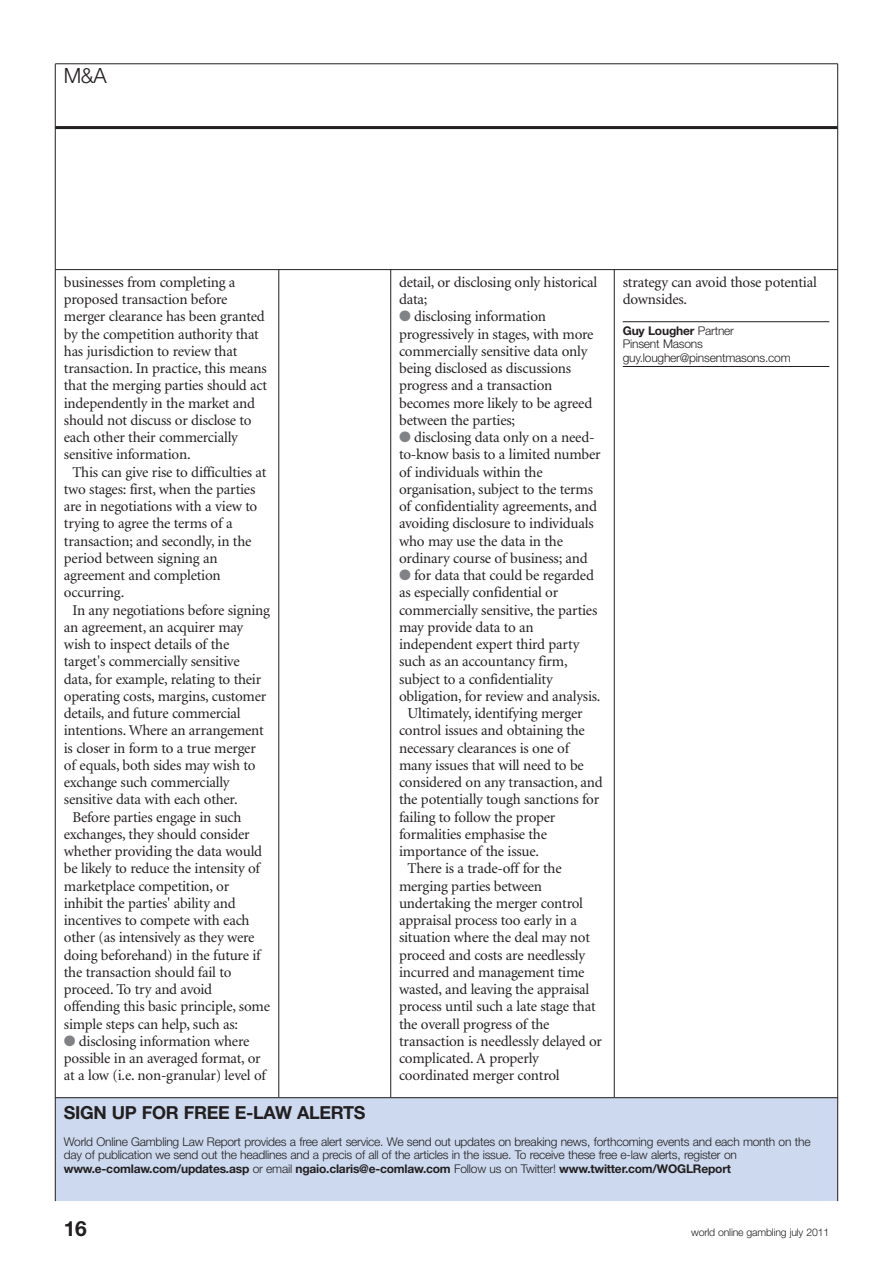
<style>
.page{position:relative;width:893px;height:1263px;background:#fff}
.page>*{position:absolute;margin:0;border:0;box-sizing:border-box;transform-origin:0 0}
.t1{font:300 21px "Helvetica Neue";color:#231f20}
.t2{font:700 21px "Helvetica Neue";color:#231f20}
.t3{font:700 18px "Helvetica Neue";letter-spacing:-.015em;color:#231f20}
.t4{font:15px/17.2px "Minion";letter-spacing:-.015em;color:#231f20}
.t5{font:300 12px/13.5px "Helvetica Neue";letter-spacing:-.015em;color:#231f20}
.t6{font:300 10.5px "Helvetica Neue";letter-spacing:-.015em;color:#231f20}
.s1{color:#808285}
.s2{font-weight:700}
</style>
<div class="page">
<hr style="left:55px;top:63px;width:783px;height:1px;background:#231f20">
<hr style="left:55px;top:126px;width:783px;height:3px;background:#231f20">
<hr style="left:623px;top:321px;width:206px;height:1px;background:#231f20">
<hr style="left:623px;top:366px;width:206px;height:1px;background:#231f20">
<hr style="left:279px;top:270px;width:1px;height:828px;background:#231f20">
<hr style="left:390px;top:270px;width:1px;height:828px;background:#231f20">
<hr style="left:614px;top:270px;width:1px;height:828px;background:#231f20">
<hr style="left:55px;top:269px;width:783px;height:1px;background:#231f20">
<div style="left:55px;top:1098px;width:783px;height:103px;background:#ccd9ee"></div>
<hr style="left:55px;top:64px;width:1px;height:1137px;background:#231f20">
<hr style="left:55px;top:1097px;width:783px;height:1px;background:#231f20">
<hr style="left:837px;top:64px;width:1px;height:1137px;background:#231f20">
<h1 class="t1" style="left:64px;top:68px;width:44px">M&amp;A</h1>
<p class="t4" style="left:64px;top:275px;width:173px">businesses from completing a</p>
<p class="t4" style="left:64px;top:292px;width:165px">proposed transaction before</p>
<p class="t4" style="left:64px;top:309px;width:202px">merger clearance has been granted</p>
<p class="t4" style="left:64px;top:326px;width:197px">by the competition authority that</p>
<p class="t4" style="left:64px;top:344px;width:175px">has jurisdiction to review that</p>
<p class="t4" style="left:64px;top:361px;width:204px">transaction. In practice, this means</p>
<p class="t4" style="left:64px;top:378px;width:205px">that the merging parties should act</p>
<p class="t4" style="left:64px;top:395px;width:193px">independently in the market and</p>
<p class="t4" style="left:64px;top:413px;width:189px">should not discuss or disclose to</p>
<p class="t4" style="left:64px;top:430px;width:176px">each other their commercially</p>
<p class="t4" style="left:64px;top:447px;width:128px">sensitive information.</p>
<p class="t4" style="left:72px;top:464px;width:196px">This can give rise to difficulties at</p>
<p class="t4" style="left:64px;top:482px;width:193px">two stages: first, when the parties</p>
<p class="t4" style="left:64px;top:499px;width:195px">are in negotiations with a view to</p>
<p class="t4" style="left:64px;top:516px;width:170px">trying to agree the terms of a</p>
<p class="t4" style="left:64px;top:533px;width:189px">transaction; and secondly, in the</p>
<p class="t4" style="left:64px;top:551px;width:155px">period between signing an</p>
<p class="t4" style="left:64px;top:568px;width:158px">agreement and completion</p>
<p class="t4" style="left:64px;top:585px;width:62px">occurring.</p>
<p class="t4" style="left:72px;top:602px;width:199px">In any negotiations before signing</p>
<p class="t4" style="left:64px;top:620px;width:181px">an agreement, an acquirer may</p>
<p class="t4" style="left:64px;top:637px;width:167px">wish to inspect details of the</p>
<p class="t4" style="left:64px;top:654px;width:177px">target's commercially sensitive</p>
<p class="t4" style="left:64px;top:671px;width:199px">data, for example, relating to their</p>
<p class="t4" style="left:64px;top:689px;width:204px">operating costs, margins, customer</p>
<p class="t4" style="left:64px;top:706px;width:178px">details, and future commercial</p>
<p class="t4" style="left:64px;top:723px;width:201px">intentions. Where an arrangement</p>
<p class="t4" style="left:64px;top:740px;width:193px">is closer in form to a true merger</p>
<p class="t4" style="left:64px;top:758px;width:193px">of equals, both sides may wish to</p>
<p class="t4" style="left:64px;top:775px;width:167px">exchange such commercially</p>
<p class="t4" style="left:64px;top:792px;width:175px">sensitive data with each other.</p>
<p class="t4" style="left:72px;top:809px;width:171px">Before parties engage in such</p>
<p class="t4" style="left:64px;top:827px;width:187px">exchanges, they should consider</p>
<p class="t4" style="left:64px;top:844px;width:200px">whether providing the data would</p>
<p class="t4" style="left:64px;top:861px;width:198px">be likely to reduce the intensity of</p>
<p class="t4" style="left:64px;top:878px;width:167px">marketplace competition, or</p>
<p class="t4" style="left:64px;top:896px;width:173px">inhibit the parties' ability and</p>
<p class="t4" style="left:64px;top:913px;width:187px">incentives to compete with each</p>
<p class="t4" style="left:64px;top:930px;width:192px">other (as intensively as they were</p>
<p class="t4" style="left:64px;top:947px;width:198px">doing beforehand) in the future if</p>
<p class="t4" style="left:64px;top:965px;width:169px">the transaction should fail to</p>
<p class="t4" style="left:64px;top:982px;width:150px">proceed. To try and avoid</p>
<p class="t4" style="left:64px;top:999px;width:208px">offending this basic principle, some</p>
<p class="t4" style="left:64px;top:1016px;width:176px">simple steps can help, such as:</p>
<p class="t4" style="left:64px;top:1034px;width:204px"><span class="s1">●</span> disclosing information where possible in an averaged format, or at a low (i.e. non-granular) level of</p>
<p class="t3" style="left:64px;top:1106px;width:303px">SIGN UP FOR FREE E-LAW ALERTS</p>
<p class="t5" style="left:64px;top:1135px;width:748px">World Online Gambling Law Report provides a free alert service. We send out updates on breaking news, forthcoming events and each month on the day of publication we send out the headlines and a precis of all of the articles in the issue. To receive these free e-law alerts, register on <span class="s2">www.e-comlaw.com/updates.asp</span> or email <span class="s2">ngaio.claris@e-comlaw.com</span> Follow us on Twitter! <span class="s2">www.twitter.com/WOGLReport</span></p>
<p class="t4" style="left:399px;top:275px;width:200px">detail, or disclosing only historical data;</p>
<p class="t4" style="left:399px;top:309px;width:196px"><span class="s1">●</span> disclosing information progressively in stages, with more commercially sensitive data only being disclosed as discussions progress and a transaction becomes more likely to be agreed between the parties;</p>
<p class="t4" style="left:399px;top:430px;width:203px"><span class="s1">●</span> disclosing data only on a need&shy;to-know basis to a limited number of individuals within the organisation, subject to the terms of confidentiality agreements, and avoiding disclosure to individuals who may use the data in the ordinary course of business; and</p>
<p class="t4" style="left:399px;top:568px;width:196px"><span class="s1">●</span> for data that could be regarded</p>
<p class="t4" style="left:399px;top:585px;width:161px">as especially confidential or</p>
<p class="t4" style="left:399px;top:602px;width:200px">commercially sensitive, the parties</p>
<p class="t4" style="left:399px;top:620px;width:136px">may provide data to an</p>
<p class="t4" style="left:399px;top:637px;width:182px">independent expert third party</p>
<p class="t4" style="left:399px;top:654px;width:170px">such as an accountancy firm,</p>
<p class="t4" style="left:399px;top:671px;width:155px">subject to a confidentiality</p>
<p class="t4" style="left:399px;top:689px;width:203px">obligation, for review and analysis.</p>
<p class="t4" style="left:408px;top:706px;width:177px">Ultimately, identifying merger</p>
<p class="t4" style="left:399px;top:723px;width:187px">control issues and obtaining the</p>
<p class="t4" style="left:399px;top:740px;width:172px">necessary clearances is one of</p>
<p class="t4" style="left:399px;top:758px;width:186px">many issues that will need to be</p>
<p class="t4" style="left:399px;top:775px;width:205px">considered on any transaction, and</p>
<p class="t4" style="left:399px;top:792px;width:202px">the potentially tough sanctions for</p>
<p class="t4" style="left:399px;top:809px;width:158px">failing to follow the proper</p>
<p class="t4" style="left:399px;top:827px;width:149px">formalities emphasise the</p>
<p class="t4" style="left:399px;top:844px;width:142px">importance of the issue.</p>
<p class="t4" style="left:408px;top:861px;width:156px">There is a trade-off for the</p>
<p class="t4" style="left:399px;top:878px;width:145px">merging parties between</p>
<p class="t4" style="left:399px;top:896px;width:185px">undertaking the merger control</p>
<p class="t4" style="left:399px;top:913px;width:179px">appraisal process too early in a</p>
<p class="t4" style="left:399px;top:930px;width:192px">situation where the deal may not</p>
<p class="t4" style="left:399px;top:947px;width:188px">proceed and costs are needlessly</p>
<p class="t4" style="left:399px;top:965px;width:187px">incurred and management time</p>
<p class="t4" style="left:399px;top:982px;width:192px">wasted, and leaving the appraisal</p>
<p class="t4" style="left:399px;top:999px;width:198px">process until such a late stage that</p>
<p class="t4" style="left:399px;top:1016px;width:152px">the overall progress of the</p>
<p class="t4" style="left:399px;top:1034px;width:205px">transaction is needlessly delayed or</p>
<p class="t4" style="left:399px;top:1051px;width:141px">complicated. A properly</p>
<p class="t4" style="left:399px;top:1068px;width:162px">coordinated merger control</p>
<p class="t4" style="left:623px;top:275px;width:196px">strategy can avoid those potential downsides.</p>
<p class="t5" style="left:623px;top:325px;width:169px"><span class="s2">Guy Lougher</span> Partner<br>Pinsent Masons guy.lougher@pinsentmasons.com</p>
<h1 class="t2" style="left:64px;top:1221px;width:24px">16</h1>
<p class="t6" style="left:691px;top:1228px;width:140px">world online gambling july 2011</p>
</div>
